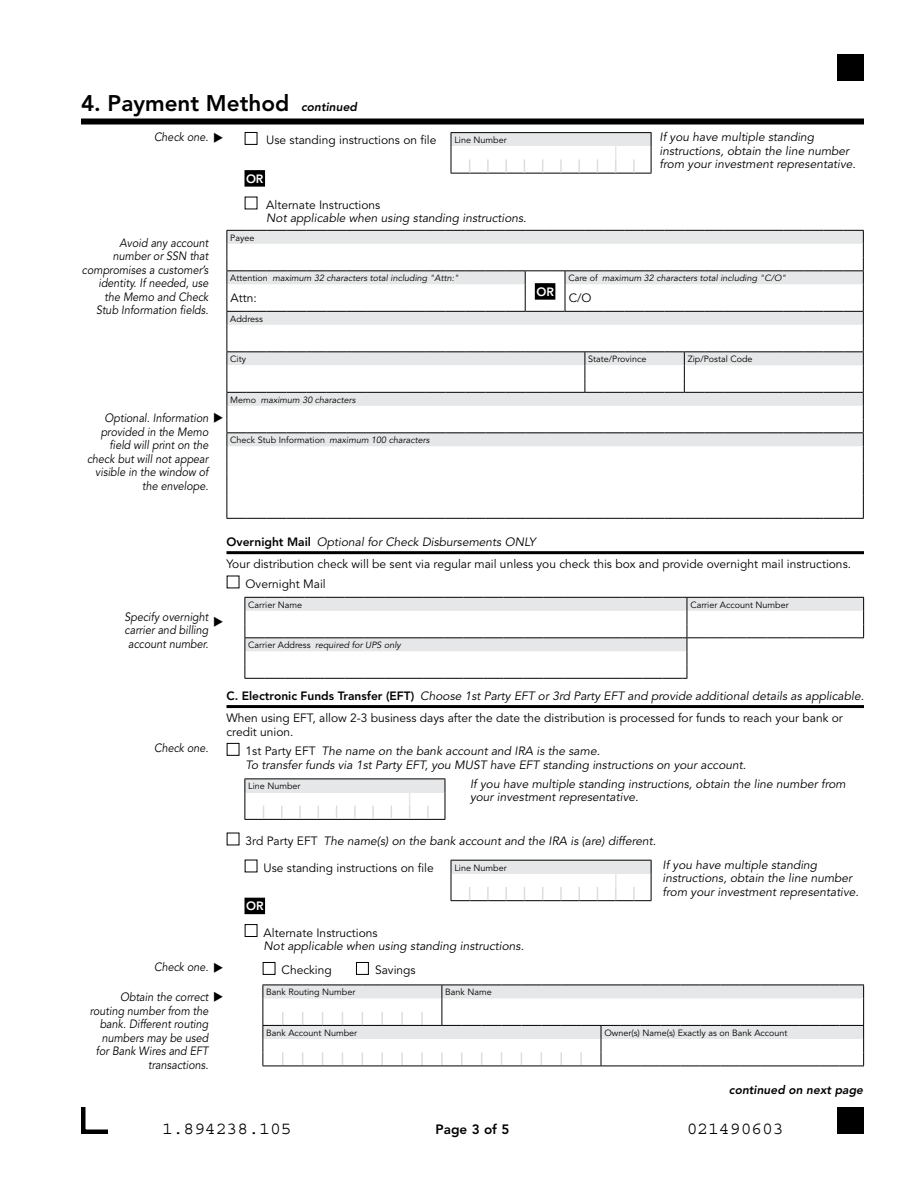
<style>
.page{position:relative;width:918px;height:1188px;background:#fff}
.page>*{position:absolute;margin:0;border:0;box-sizing:border-box;transform-origin:0 0}
.t1{font:800 22.5px "Avenir LT Std";color:#000}
.t2{font:18px "Courier Std";color:#000}
.t3{font:800 13.5px "Avenir LT Std";color:#000}
.t4{font:italic 12px/13.5px "Avenir LT Std";color:#000}
.t5{font:12px/22.5px "Avenir LT Std";color:#000}
.t6{font:italic 12px/13.5px "Avenir LT Std";color:#000;text-align:right;scale:.9 1}
.t7{font:italic 800 12px "Avenir LT Std";color:#000}
.t8{font:800 12px "Avenir LT Std";color:#fff}
.t9{font:9px "Avenir LT Std";color:#000}
.t10{font:italic 9px "Avenir LT Std";color:#000}
.s1{font-style:normal}
.s2{font-style:italic}
.s3{font-weight:800}
</style>
<div class="page">
<div style="left:81px;top:119px;width:783px;height:6px;background:#000"></div>
<div style="left:245px;top:132px;width:12px;height:13px;border:1px solid #000"></div>
<div style="left:451px;top:133px;width:200px;height:13px;background:#e6e7e8"></div>
<hr style="left:451px;top:132px;width:200px;height:1px;background:#000">
<svg style="left:651px;top:133px;width:1px;height:40px"></svg>
<svg style="left:451px;top:133px;width:1px;height:40px"></svg>
<hr style="left:451px;top:173px;width:200px;height:1px;background:#000">
<svg style="left:469px;top:159px;width:1px;height:14px"></svg>
<svg style="left:487px;top:159px;width:2px;height:14px"></svg>
<svg style="left:505px;top:159px;width:2px;height:14px"></svg>
<svg style="left:524px;top:159px;width:1px;height:14px"></svg>
<svg style="left:542px;top:159px;width:1px;height:14px"></svg>
<svg style="left:560px;top:159px;width:2px;height:14px"></svg>
<svg style="left:578px;top:159px;width:2px;height:14px"></svg>
<svg style="left:597px;top:159px;width:1px;height:14px"></svg>
<svg style="left:633px;top:159px;width:2px;height:14px"></svg>
<svg style="left:615px;top:146px;width:1px;height:27px"></svg>
<div style="left:244px;top:170px;width:21px;height:17px;background:#000"></div>
<svg style="left:226px;top:230px;width:638px;height:289px"></svg>
<div style="left:535px;top:283px;width:20px;height:17px;background:#000"></div>
<hr style="left:227px;top:551px;width:637px;height:3px;background:#000">
<svg style="left:245px;top:597px;width:619px;height:82px"></svg>
<hr style="left:227px;top:705px;width:637px;height:3px;background:#000">
<div style="left:227px;top:743px;width:12px;height:13px;border:1px solid #000"></div>
<div style="left:245px;top:779px;width:200px;height:13px;background:#e6e7e8"></div>
<hr style="left:245px;top:778px;width:200px;height:1px;background:#000">
<svg style="left:445px;top:779px;width:1px;height:40px"></svg>
<svg style="left:245px;top:779px;width:1px;height:40px"></svg>
<hr style="left:245px;top:819px;width:200px;height:1px;background:#000">
<svg style="left:263px;top:806px;width:1px;height:13px"></svg>
<svg style="left:281px;top:806px;width:2px;height:13px"></svg>
<svg style="left:299px;top:806px;width:2px;height:13px"></svg>
<svg style="left:318px;top:806px;width:1px;height:13px"></svg>
<svg style="left:336px;top:806px;width:1px;height:13px"></svg>
<svg style="left:354px;top:806px;width:2px;height:13px"></svg>
<svg style="left:372px;top:806px;width:2px;height:13px"></svg>
<svg style="left:391px;top:806px;width:1px;height:13px"></svg>
<svg style="left:427px;top:806px;width:2px;height:13px"></svg>
<svg style="left:409px;top:792px;width:1px;height:27px"></svg>
<div style="left:451px;top:860px;width:200px;height:14px;background:#e6e7e8"></div>
<hr style="left:451px;top:860px;width:200px;height:1px;background:#000">
<svg style="left:651px;top:861px;width:1px;height:39px"></svg>
<svg style="left:451px;top:861px;width:1px;height:39px"></svg>
<hr style="left:451px;top:900px;width:200px;height:1px;background:#000">
<svg style="left:469px;top:887px;width:1px;height:13px"></svg>
<svg style="left:487px;top:887px;width:2px;height:13px"></svg>
<svg style="left:505px;top:887px;width:2px;height:13px"></svg>
<svg style="left:524px;top:887px;width:1px;height:13px"></svg>
<svg style="left:542px;top:887px;width:1px;height:13px"></svg>
<svg style="left:560px;top:887px;width:2px;height:13px"></svg>
<svg style="left:578px;top:887px;width:2px;height:13px"></svg>
<svg style="left:597px;top:887px;width:1px;height:13px"></svg>
<svg style="left:633px;top:887px;width:2px;height:13px"></svg>
<svg style="left:615px;top:874px;width:2px;height:26px"></svg>
<div style="left:245px;top:898px;width:20px;height:16px;background:#000"></div>
<div style="left:245px;top:924px;width:12px;height:13px;border:1px solid #000"></div>
<div style="left:263px;top:962px;width:12px;height:13px;border:1px solid #000"></div>
<div style="left:356px;top:962px;width:13px;height:13px;border:1px solid #000"></div>
<svg style="left:263px;top:985px;width:601px;height:82px"></svg>
<div style="left:837px;top:54px;width:27px;height:27px;background:#000"></div>
<div style="left:837px;top:1107px;width:27px;height:27px;background:#000"></div>
<svg style="left:81px;top:1107px;width:27px;height:27px"></svg>
<h1 class="t1" style="left:81px;top:90px;width:210px">4. Payment Method</h1>
<p class="t6" style="left:154px;top:131px;width:79px">Check one. ◆</p>
<p class="t5" style="left:266px;top:129px;width:172px">Use standing instructions on file</p>
<p class="t9" style="left:454px;top:135px;width:54px">Line Number</p>
<p class="t4" style="left:660px;top:131px;width:198px">If you have multiple standing instructions, obtain the line number from your investment representative.</p>
<p class="t8" style="left:246px;top:171px;width:19px">OR</p>
<p class="t5" style="left:266px;top:194px;width:115px">Alternate Instructions</p>
<p class="t4" style="left:266px;top:212px;width:262px">Not applicable when using standing instructions.</p>
<p class="t6" style="left:82px;top:236px;width:142px">Avoid any account number or SSN that compromises a customer’s identity. If needed, use the Memo and Check<br>Stub Information fields.</p>
<p class="t7" style="left:301px;top:100px;width:58px">continued</p>
<p class="t9" style="left:230px;top:232px;width:26px">Payee</p>
<p class="t10" style="left:230px;top:273px;width:230px"><span class="s1">Attention</span> maximum 32 characters total including "Attn:"</p>
<p class="t10" style="left:568px;top:273px;width:219px"><span class="s1">Care of</span> maximum 32 characters total including "C/O"</p>
<p class="t8" style="left:536px;top:284px;width:19px">OR</p>
<p class="t5" style="left:231px;top:287px;width:28px">Attn:</p>
<p class="t5" style="left:569px;top:287px;width:24px">C/O</p>
<p class="t9" style="left:230px;top:313px;width:34px">Address</p>
<p class="t9" style="left:230px;top:354px;width:17px">City</p>
<p class="t9" style="left:588px;top:354px;width:60px">State/Province</p>
<p class="t9" style="left:688px;top:354px;width:66px">Zip/Postal Code</p>
<p class="t10" style="left:230px;top:394px;width:127px"><span class="s1">Memo</span> maximum 30 characters</p>
<p class="t9" style="left:230px;top:435px;width:201px">Check Stub Information <span class="s2">maximum 100 characters</span></p>
<p class="t6" style="left:101px;top:411px;width:138px;text-align:left;text-indent:4px">Optional. Information ◆ provided in the Memo</p>
<p class="t6" style="left:87px;top:438px;width:136px">field will print on the check but will not appear visible in the window of the envelope.</p>
<p class="t6" style="left:125px;top:610px;width:95px;text-align:justify">Specify overnight carrier and billing account number.</p>
<p class="t5" style="left:227px;top:531px;width:626px"><span class="s3">Overnight Mail</span> <span class="s2">Optional for Check Disbursements ONLY<br></span>Your distribution check will be sent via regular mail unless you check this box and provide overnight mail instructions.</p>
<p class="t5" style="left:246px;top:573px;width:82px">Overnight Mail</p>
<p class="t9" style="left:248px;top:599px;width:55px">Carrier Name</p>
<p class="t9" style="left:690px;top:599px;width:100px">Carrier Account Number</p>
<p class="t10" style="left:248px;top:640px;width:154px"><span class="s1">Carrier Address</span> required for UPS only</p>
<p class="t5" style="left:227px;top:685px;width:639px"><span class="s3">C. Electronic Funds Transfer (EFT)</span> <span class="s2">Choose 1st Party EFT or 3rd Party EFT and provide additional details as applicable.<br></span>When using EFT, allow 2-3 business days after the date the distribution is processed for funds to reach your bank or</p>
<p class="t5" style="left:227px;top:721px;width:69px">credit union.</p>
<p class="t6" style="left:154px;top:742px;width:62px">Check one.</p>
<p class="t4" style="left:246px;top:745px;width:502px"><span class="s1">1st Party EFT</span> The name on the bank account and IRA is the same.<br>To transfer funds via 1st Party EFT, you MUST have EFT standing instructions on your account.</p>
<p class="t9" style="left:248px;top:781px;width:54px">Line Number</p>
<p class="t4" style="left:470px;top:777px;width:377px">If you have multiple standing instructions, obtain the line number from your investment representative.</p>
<p class="t4" style="left:246px;top:834px;width:412px"><span class="s1">3rd Party EFT</span> The name(s) on the bank account and the IRA is (are) different.</p>
<p class="t5" style="left:264px;top:857px;width:172px">Use standing instructions on file</p>
<p class="t9" style="left:454px;top:862px;width:54px">Line Number</p>
<p class="t4" style="left:663px;top:858px;width:198px">If you have multiple standing instructions, obtain the line number from your investment representative.</p>
<p class="t8" style="left:246px;top:899px;width:19px">OR</p>
<p class="t5" style="left:264px;top:921px;width:115px">Alternate Instructions</p>
<p class="t4" style="left:264px;top:939px;width:262px">Not applicable when using standing instructions.</p>
<p class="t6" style="left:154px;top:961px;width:79px">Check one. ◆</p>
<p class="t5" style="left:282px;top:959px;width:52px">Checking</p>
<p class="t5" style="left:375px;top:959px;width:42px">Savings</p>
<p class="t6" style="left:90px;top:991px;width:150px;text-align:left;text-indent:30px">Obtain the correct ◆ routing number from the</p>
<p class="t6" style="left:96px;top:1018px;width:127px">bank. Different routing numbers may be used for Bank Wires and EFT transactions.</p>
<p class="t9" style="left:266px;top:987px;width:91px">Bank Routing Number</p>
<p class="t9" style="left:445px;top:987px;width:48px">Bank Name</p>
<p class="t9" style="left:266px;top:1027px;width:93px">Bank Account Number</p>
<p class="t9" style="left:604px;top:1027px;width:185px">Owner(s) Name(s) Exactly as on Bank Account</p>
<h2 class="t2" style="left:162px;top:1118px;width:131px">1.894238.105</h2>
<p class="t3" style="left:436px;top:1121px;width:75px">Page 3 of 5</p>
<p class="t7" style="left:729px;top:1082px;width:136px">continued on next page</p>
<h2 class="t2" style="left:687px;top:1118px;width:99px">021490603</h2>
</div>
